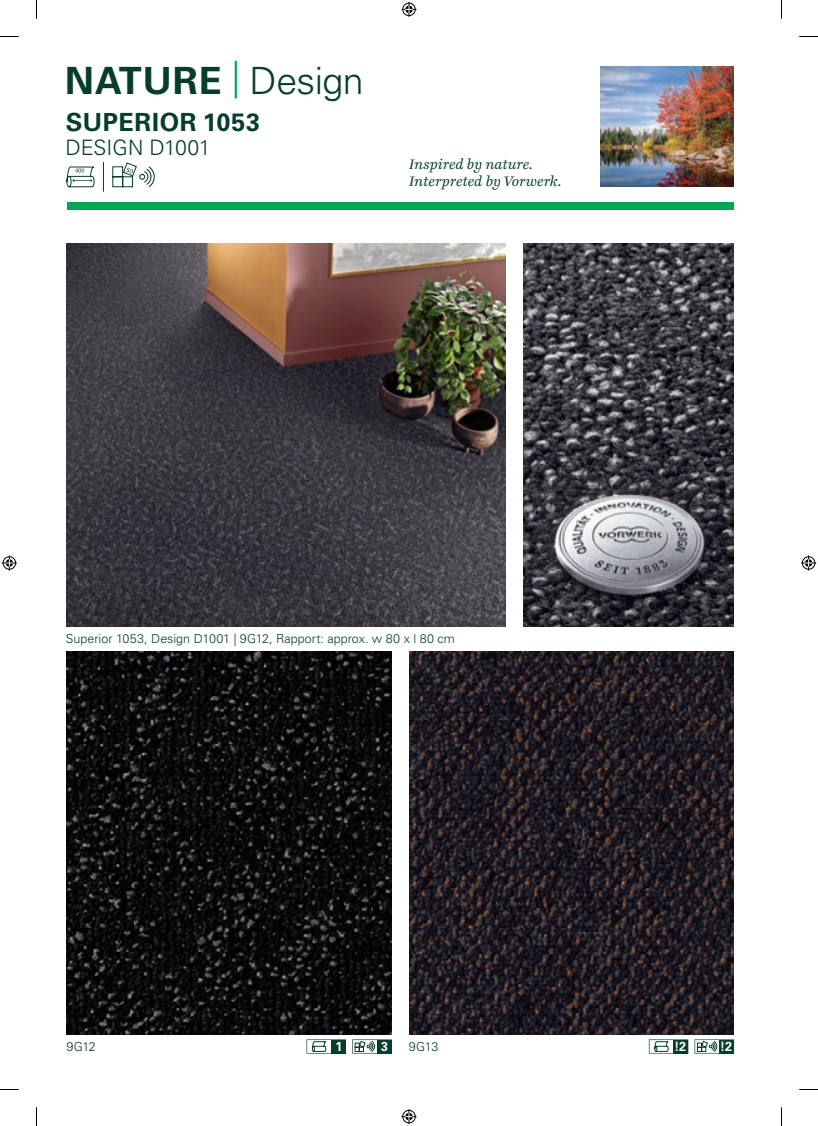
<style>
.page{position:relative;width:818px;height:1126px;background:#fff}
.page>*{position:absolute;margin:0;border:0;box-sizing:border-box;transform-origin:0 0}
.t1{font:700 37.5px "Univers LT Pro 65";letter-spacing:.025em;color:#073e2b}
.t2{font:700 25px "Univers LT Pro 65";letter-spacing:.03em;color:#073e2b}
.t3{font:300 21.25px "Univers LT Pro 45";color:#073e2b}
.t4{font:italic 15px/17.5px "Ingeborg";color:#073e2b}
.t5{font:700 13px "Univers LT Pro 65";color:#fff}
.t6{font:700 13px "Univers LT Pro 65";color:#fff;scale:.96 1}
.t7{font:700 13px "Univers LT Pro 65";color:#fff;scale:.95 1}
.t8{font:300 12.5px "Univers LT Pro 45";color:#073e2b}
.s1{font-family:"Univers LT Pro 45";font-weight:300;color:#00a656}
.s2{font-family:"Univers LT Pro 45";font-weight:300}
</style>
<div class="page">
<img style="left:523px;top:244px;width:210px;height:382px">
<img style="left:67px;top:244px;width:438px;height:382px">
<img style="left:67px;top:651px;width:324px;height:383px">
<img style="left:409px;top:651px;width:324px;height:383px">
<img style="left:600px;top:67px;width:133px;height:119px">
<svg style="left:66px;top:166px;width:29px;height:21px"></svg>
<svg style="left:112px;top:162px;width:43px;height:26px"></svg>
<svg style="left:103px;top:162px;width:1px;height:29px"></svg>
<div style="left:67px;top:202px;width:666px;height:8px;background:#00a656"></div>
<svg style="left:306px;top:1039px;width:40px;height:14px"></svg>
<div style="left:331px;top:1039px;width:14px;height:14px;background:#073e2b"></div>
<svg style="left:648px;top:1039px;width:40px;height:14px"></svg>
<div style="left:673px;top:1039px;width:14px;height:14px;background:#073e2b"></div>
<svg style="left:352px;top:1039px;width:24px;height:14px"></svg>
<div style="left:376px;top:1039px;width:15px;height:14px;background:#073e2b"></div>
<svg style="left:694px;top:1039px;width:24px;height:14px"></svg>
<div style="left:718px;top:1039px;width:15px;height:14px;background:#073e2b"></div>
<svg style="left:0;top:36px;width:19px;height:1px"></svg>
<svg style="left:799px;top:36px;width:18px;height:1px"></svg>
<svg style="left:0;top:1089px;width:19px;height:1px"></svg>
<svg style="left:799px;top:1089px;width:18px;height:1px"></svg>
<svg style="left:36px;top:0;width:1px;height:19px"></svg>
<svg style="left:36px;top:1107px;width:1px;height:18px"></svg>
<svg style="left:401px;top:2px;width:15px;height:15px"></svg>
<svg style="left:401px;top:1109px;width:15px;height:14px"></svg>
<svg style="left:2px;top:555px;width:15px;height:15px"></svg>
<svg style="left:801px;top:555px;width:14px;height:15px"></svg>
<h1 class="t1" style="left:65px;top:58px;width:300px">NATURE <span class="s1">|</span> <span class="s2">Design</span></h1>
<h2 class="t2" style="left:66px;top:107px;width:196px">SUPERIOR 1053</h2>
<h3 class="t3" style="left:65px;top:134px;width:147px">DESIGN D1001</h3>
<p class="t4" style="left:409px;top:155px;width:154px">Inspired by nature.<br>Interpreted by Vorwerk.</p>
<p class="t8" style="left:66px;top:631px;width:390px">Superior 1053, Design D1001 | 9G12, Rapport: approx. w 80 x l 80 cm</p>
<p class="t8" style="left:67px;top:1038px;width:31px">9G12</p>
<p class="t8" style="left:409px;top:1038px;width:31px">9G13</p>
<p class="t6" style="left:335px;top:1038px;width:9px">1</p>
<p class="t7" style="left:381px;top:1038px;width:9px">3</p>
<p class="t5" style="left:674px;top:1038px;width:13px">!2</p>
<p class="t5" style="left:719px;top:1038px;width:13px">!2</p>
</div>
